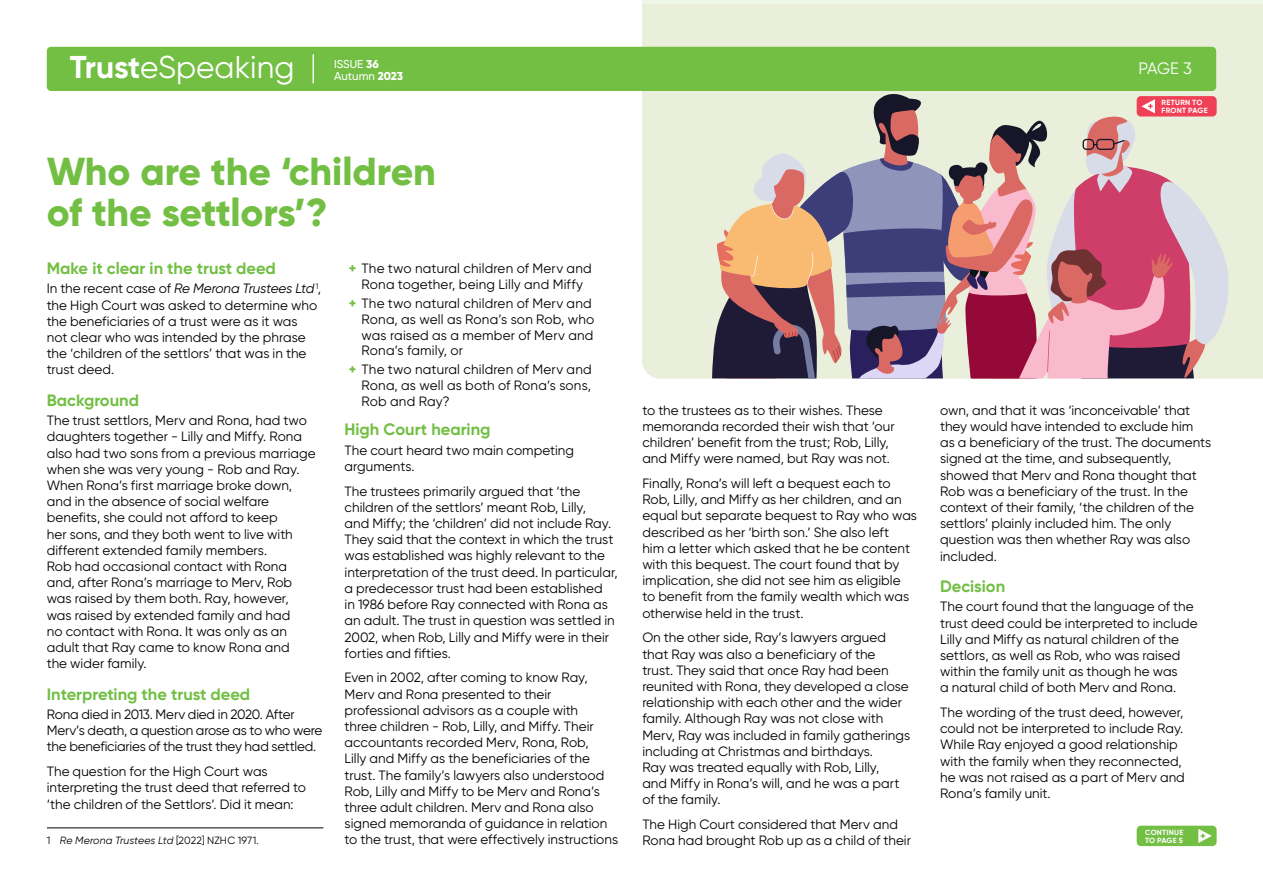
<style>
.page{position:relative;width:1263px;height:893px;background:#fff}
.page>*{position:absolute;margin:0;border:0;box-sizing:border-box;transform-origin:0 0}
.t1{font:800 39px/40.5px "Gilroy";letter-spacing:-.005em;color:#72bf44}
.t2{font:31.5px "Gilroy";color:#fff}
.t3{font:700 16.5px "Gilroy";color:#72bf44}
.t4{font:16.5px "Gilroy";color:#fff}
.t5{font:13.5px/16.2px "Gilroy";letter-spacing:.005em;color:#000}
.t6{font:13.5px/16.2px "Gilroy";letter-spacing:-.015em;color:#000}
.t7{font:500 11.4px/12.5px "Gilroy";color:#fff}
.t8{font:italic 10.5px "Gilroy";letter-spacing:.01em;color:#000}
.t9{font:700 7.5px/7.5px "Gilroy";letter-spacing:.035em;color:#fff}
.s1{font-weight:700}
.s2{font-weight:800}
.s3{font-style:italic}
.s4{font-weight:800;color:#72bf44}
.s5{font-style:normal}
</style>
<div class="page">
<div style="left:642px;top:4px;width:621px;height:374px;background:#e9efda"></div>
<div style="left:47px;top:47px;width:1169px;height:44px;background:#72bf44;border-radius:4px"></div>
<svg style="left:708px;top:89px;width:526px;height:289px;background:#bc999d"></svg>
<svg style="left:313px;top:55px;width:1px;height:28px"></svg>
<div style="left:1137px;top:826px;width:79px;height:20px;background:#72bf44;border-radius:4px"></div>
<svg style="left:1198px;top:829px;width:14px;height:14px"></svg>
<hr style="left:47px;top:827px;width:276px;height:1px;background:#000">
<h2 class="t2" style="left:70px;top:48px;width:226px"><span class="s1">Trust</span>eSpeaking</h2>
<p class="t4" style="left:1138px;top:58px;width:55px">PAGE 3</p>
<p class="t9" style="left:1161px;top:99px;width:48px">RETURN TO<br>FRONT PAGE</p>
<p class="t7" style="left:334px;top:57px;width:71px">ISSUE <span class="s2">36<br></span>Autumn <span class="s2">2023</span></p>
<h1 class="t1" style="left:47px;top:151px;width:391px">Who are the ‘children of the settlors’?</h1>
<p class="t3" style="left:47px;top:258px;width:231px">Make it clear in the trust deed</p>
<p class="t5" style="left:47px;top:280px;width:276px">In the recent case of <span class="s3">Re Merona Trustees Ltd</span> <sup>1</sup>, the High Court was asked to determine who the beneficiaries of a trust were as it was not clear who was intended by the phrase the ‘children of the settlors’ that was in the trust deed.</p>
<p class="t3" style="left:47px;top:390px;width:94px">Background</p>
<p class="t5" style="left:47px;top:412px;width:270px">The trust settlors, Merv and Rona, had two daughters together - Lilly and Miffy. Rona also had two sons from a previous marriage when she was very young - Rob and Ray.<br>When Rona’s first marriage broke down, and in the absence of social welfare benefits, she could not afford to keep<br>her sons, and they both went to live with different extended family members.<br>Rob had occasional contact with Rona and, after Rona’s marriage to Merv, Rob was raised by them both. Ray, however, was raised by extended family and had<br>no contact with Rona. It was only as an adult that Ray came to know Rona and<br>the wider family.</p>
<p class="t3" style="left:47px;top:683px;width:205px">Interpreting the trust deed</p>
<p class="t6" style="left:47px;top:706px;width:277px">Rona died in 2013. Merv died in 2020. After<br>Merv’s death, a question arose as to who were the beneficiaries of the trust they had settled.</p>
<p class="t5" style="left:47px;top:763px;width:261px">The question for the High Court was interpreting the trust deed that referred to ‘the children of the Settlors’. Did it mean:</p>
<p class="t5" style="left:349px;top:261px;width:244px;line-height:15.8px;text-align:center"><span class="s4">+</span> The two natural children of Merv and<br>Rona together, being Lilly and Miffy</p>
<p class="t5" style="left:362px;top:295px;width:234px;line-height:15.8px;text-indent:-13px"><span class="s4">+</span> The two natural children of Merv and<br>Rona, as well as Rona’s son Rob, who was raised as a member of Merv and<br>Rona’s family, or</p>
<p class="t5" style="left:362px;top:361px;width:232px;text-align:justify;text-indent:-13px"><span class="s4">+</span> The two natural children of Merv and Rona, as well as both of Rona’s sons, Rob and Ray?</p>
<p class="t3" style="left:345px;top:419px;width:147px">High Court hearing</p>
<p class="t5" style="left:345px;top:442px;width:231px">The court heard two main competing arguments.</p>
<p class="t5" style="left:345px;top:483px;width:275px">The trustees primarily argued that ‘the children of the settlors’ meant Rob, Lilly,<br>and Miffy; the ‘children’ did not include Ray.<br>They said that the context in which the trust was established was highly relevant to the interpretation of the trust deed. In particular, a predecessor trust had been established<br>in 1986 before Ray connected with Rona as an adult. The trust in question was settled in 2002, when Rob, Lilly and Miffy were in their forties and fifties.</p>
<p class="t5" style="left:345px;top:669px;width:275px">Even in 2002, after coming to know Ray, Merv and Rona presented to their professional advisors as a couple with<br>three children - Rob, Lilly, and Miffy. Their accountants recorded Merv, Rona, Rob,<br>Lilly and Miffy as the beneficiaries of the trust. The family’s lawyers also understood Rob, Lilly and Miffy to be Merv and Rona’s three adult children. Merv and Rona also signed memoranda of guidance in relation to the trust, that were effectively instructions</p>
<p class="t5" style="left:940px;top:402px;width:273px">own, and that it was ‘inconceivable’ that they would have intended to exclude him as a beneficiary of the trust. The documents signed at the time, and subsequently, showed that Merv and Rona thought that Rob was a beneficiary of the trust. In the context of their family, ‘the children of the settlors’ plainly included him. The only question was then whether Ray was also included.</p>
<p class="t3" style="left:940px;top:576px;width:67px">Decision</p>
<p class="t5" style="left:940px;top:598px;width:259px">The court found that the language of the trust deed could be interpreted to include Lilly and Miffy as natural children of the settlors, as well as Rob, who was raised within the family unit as though he was<br>a natural child of both Merv and Rona.</p>
<p class="t5" style="left:940px;top:704px;width:246px">The wording of the trust deed, however, could not be interpreted to include Ray.<br>While Ray enjoyed a good relationship with the family when they reconnected, he was not raised as a part of Merv and Rona’s family unit.</p>
<p class="t5" style="left:642px;top:402px;width:254px">to the trustees as to their wishes. These memoranda recorded their wish that ‘our children’ benefit from the trust; Rob, Lilly, and Miffy were named, but Ray was not.</p>
<p class="t5" style="left:642px;top:475px;width:276px">Finally, Rona’s will left a bequest each to Rob, Lilly, and Miffy as her children, and an equal but separate bequest to Ray who was described as her ‘birth son.’ She also left<br>him a letter which asked that he be content with this bequest. The court found that by implication, she did not see him as eligible<br>to benefit from the family wealth which was otherwise held in the trust.</p>
<p class="t5" style="left:642px;top:629px;width:269px">On the other side, Ray’s lawyers argued that Ray was also a beneficiary of the<br>trust. They said that once Ray had been reunited with Rona, they developed a close relationship with each other and the wider family. Although Ray was not close with Merv, Ray was included in family gatherings including at Christmas and birthdays.<br>Ray was treated equally with Rob, Lilly,<br>and Miffy in Rona’s will, and he was a part of the family.</p>
<p class="t5" style="left:642px;top:816px;width:270px">The High Court considered that Merv and<br>Rona had brought Rob up as a child of their</p>
<p class="t9" style="left:1145px;top:829px;width:40px">CONTINUE</p>
<p class="t8" style="left:47px;top:834px;width:213px"><span class="s5">1</span> Re Merona Trustees Ltd <span class="s5">[2022] NZHC 1971.</span></p>
<p class="t9" style="left:1145px;top:836px;width:39px">TO PAGE 5</p>
</div>
